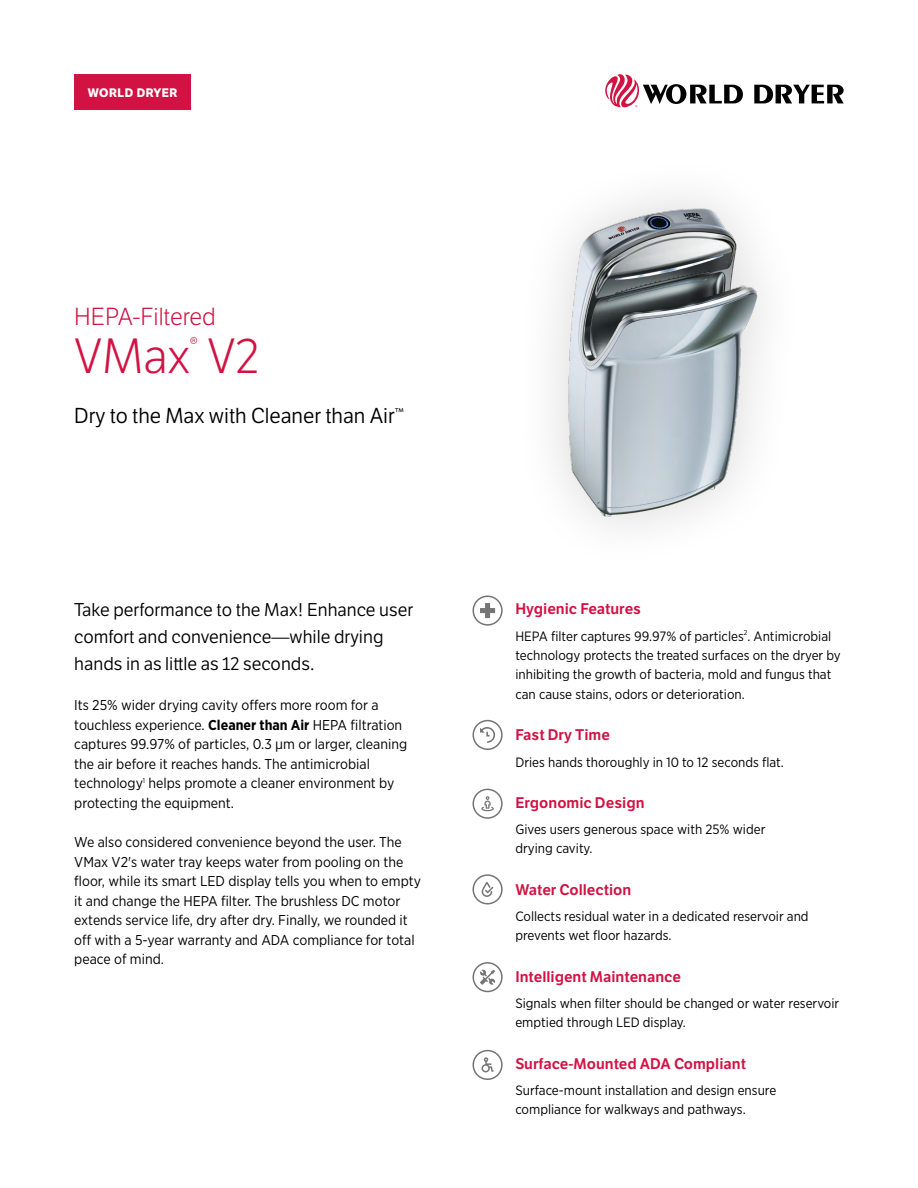
<style>
.page{position:relative;width:918px;height:1188px;background:#fff}
.page>*{position:absolute;margin:0;border:0;box-sizing:border-box;transform-origin:0 0}
.t1{font:300 48px "LFT Etica";color:#d11242}
.t2{font:300 24px "LFT Etica";color:#d11242}
.t3{font:21px "LFT Etica Bk";color:#000}
.t4{font:300 19.2px "LFT Etica";color:#d11242}
.t5{font:18px/27px "LFT Etica Bk";color:#000}
.t6{font:15px "LFT Etica SB";color:#d11242}
.t7{font:14.25px/19.5px "Gotham Narrow";color:#000}
.t8{font:13.5px/19.5px "Gotham Narrow";color:#000}
.t9{font:700 12px "LFT Etica";letter-spacing:.04em;color:#fff}
.s1{font-weight:700}
.s2{font-family:"LFT Etica Bk"}
</style>
<div class="page">
<div style="left:74px;top:74px;width:117px;height:36px;background:#d11242"></div>
<img style="left:552px;top:196px;width:212px;height:332px">
<svg style="left:605px;top:74px;width:138px;height:33px"></svg>
<svg style="left:754px;top:85px;width:90px;height:18px"></svg>
<svg style="left:472px;top:596px;width:31px;height:30px"></svg>
<svg style="left:472px;top:720px;width:31px;height:30px"></svg>
<svg style="left:472px;top:789px;width:31px;height:30px"></svg>
<svg style="left:472px;top:874px;width:31px;height:30px"></svg>
<svg style="left:472px;top:962px;width:31px;height:30px"></svg>
<svg style="left:472px;top:1050px;width:31px;height:30px"></svg>
<p class="t9" style="left:88px;top:85px;width:91px">WORLD DRYER</p>
<h2 class="t2" style="left:74px;top:303px;width:143px">HEPA-Filtered</h2>
<h1 class="t1" style="left:74px;top:329px;width:187px">VMax V2</h1>
<h3 class="t4" style="left:190px;top:334px;width:10px">®</h3>
<h3 class="t3" style="left:74px;top:403px;width:331px">Dry to the Max with Cleaner than Air<sup>™</sup></h3>
<p class="t5" style="left:74px;top:597px;width:340px">Take performance to the Max! Enhance user comfort and convenience—while drying hands in as little as 12 seconds.</p>
<p class="t7" style="left:74px;top:695px;width:334px">Its 25% wider drying cavity offers more room for a touchless experience. <span class="s1">Cleaner than Air</span> HEPA filtration captures 99.97% of particles, 0.3 <span class="s2">μ</span>m or larger, cleaning the air before it reaches hands. The antimicrobial technology<sup>1</sup> helps promote a cleaner environment by protecting the equipment.</p>
<p class="t7" style="left:74px;top:832px;width:348px">We also considered convenience beyond the user. The VMax V2's water tray keeps water from pooling on the floor, while its smart LED display tells you when to empty it and change the HEPA filter. The brushless DC motor extends service life, dry after dry. Finally, we rounded it off with a 5-year warranty and ADA compliance for total peace of mind.</p>
<p class="t6" style="left:515px;top:600px;width:127px">Hygienic Features</p>
<p class="t8" style="left:515px;top:626px;width:327px">HEPA filter captures 99.97% of particles<sup>2</sup>. Antimicrobial technology protects the treated surfaces on the dryer by inhibiting the growth of bacteria, mold and fungus that can cause stains, odors or deterioration.</p>
<p class="t6" style="left:515px;top:726px;width:96px">Fast Dry Time</p>
<p class="t8" style="left:515px;top:752px;width:270px">Dries hands thoroughly in 10 to 12 seconds flat.</p>
<p class="t6" style="left:515px;top:793px;width:131px">Ergonomic Design</p>
<p class="t8" style="left:515px;top:819px;width:252px">Gives users generous space with 25% wider drying cavity.</p>
<p class="t6" style="left:515px;top:880px;width:118px">Water Collection</p>
<p class="t8" style="left:515px;top:906px;width:295px">Collects residual water in a dedicated reservoir and prevents wet floor hazards.</p>
<p class="t6" style="left:515px;top:967px;width:167px">Intelligent Maintenance</p>
<p class="t8" style="left:515px;top:993px;width:325px">Signals when filter should be changed or water reservoir emptied through LED display.</p>
<p class="t6" style="left:515px;top:1054px;width:232px">Surface-Mounted ADA Compliant</p>
<p class="t8" style="left:515px;top:1080px;width:262px">Surface-mount installation and design ensure compliance for walkways and pathways.</p>
</div>
